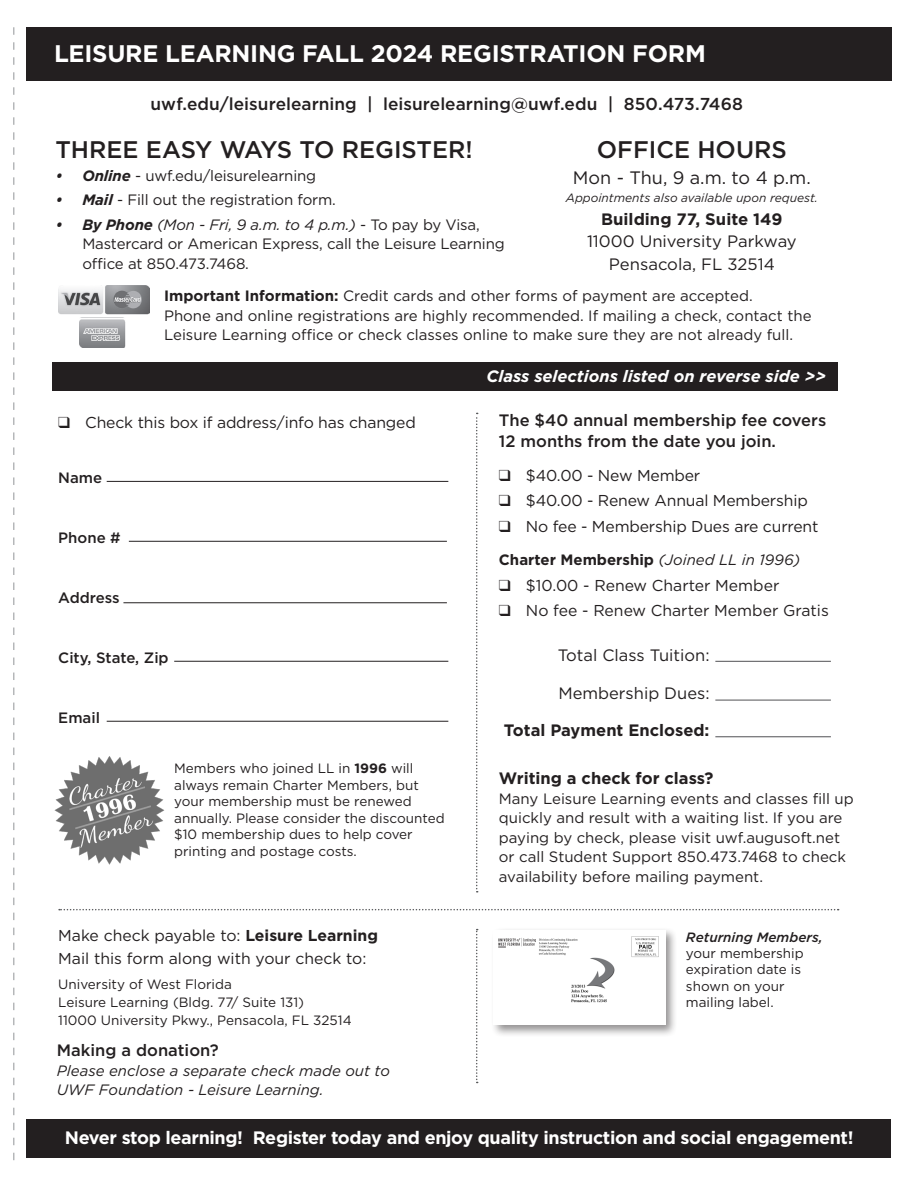
<style>
.page{position:relative;width:918px;height:1188px;background:#fff}
.page>*{position:absolute;margin:0;border:0;box-sizing:border-box;transform-origin:0 0}
.t1{font:700 24px "Gotham";letter-spacing:-.01em;color:#fff}
.t2{font:500 24px "Gotham";color:#231f20}
.t3{font:700 18px "Gotham";letter-spacing:-.02em;color:#fff}
.t4{font:18px "Gotham";color:#231f20}
.t5{font:500 17.25px "Gotham";color:#231f20}
.t6{font:500 16.5px/21px "Gotham";color:#231f20}
.t7{font:16.5px "Gotham";color:#231f20}
.TOC_Category_Header{font:700 16.5px "Gotham";color:#231f20}
.t8{font:italic 700 16.5px "Gotham";color:#fff}
.t9{font:15.75px "Gotham";letter-spacing:-.01em;color:#231f20}
.TOC_Category_Header-2{font:15px/19.5px "Gotham";color:#231f20}
.t10{font:italic 15px/19.5px "Gotham";color:#231f20}
.t11{font:500 15px "Gotham";color:#231f20}
.t12{font:700 15px "Gotham";color:#231f20}
.t13{font:13.5px/16.5px "Gotham";color:#231f20}
.t14{font:italic 12px "Gotham";color:#231f20}
.s1{font-weight:700;font-style:italic}
.s2{font-style:italic}
.s3{font-weight:700}
.s4{font-weight:400;font-style:italic}
.s5{font-weight:500;font-style:italic}
</style>
<div class="page">
<div style="left:27px;top:27px;width:865px;height:54px;background:#231f20"></div>
<svg style="left:13px;top:27px;width:1px;height:1133px"></svg>
<div style="left:27px;top:1119px;width:864px;height:39px;background:#231f20"></div>
<div style="left:52px;top:363px;width:786px;height:28px;background:#231f20"></div>
<img style="left:58px;top:286px;width:91px;height:29px">
<img style="left:80px;top:319px;width:46px;height:29px">
<svg style="left:476px;top:413px;width:2px;height:479px"></svg>
<div style="left:491px;top:928px;width:187px;height:109px;background:#231f20;opacity:.49"></div>
<img style="left:494px;top:930px;width:171px;height:95px">
<img style="left:54px;top:756px;width:111px;height:109px">
<svg style="left:59px;top:909px;width:780px;height:1px"></svg>
<svg style="left:476px;top:929px;width:2px;height:154px"></svg>
<hr style="left:107px;top:481px;width:341px;height:1px;background:#231f20">
<hr style="left:129px;top:541px;width:318px;height:1px;background:#231f20">
<hr style="left:123px;top:602px;width:324px;height:1px;background:#231f20">
<hr style="left:174px;top:661px;width:274px;height:1px;background:#231f20">
<hr style="left:107px;top:721px;width:341px;height:1px;background:#231f20">
<hr style="left:715px;top:661px;width:116px;height:1px;background:#636366">
<hr style="left:715px;top:700px;width:116px;height:1px;background:#636366">
<hr style="left:715px;top:736px;width:116px;height:1px;background:#636366">
<p class="t1" style="left:54px;top:38px;width:653px">LEISURE LEARNING FALL 2024 REGISTRATION FORM</p>
<p class="t5" style="left:151px;top:93px;width:594px">uwf.edu/leisurelearning | leisurelearning@uwf.edu | 850.473.7468</p>
<p class="t2" style="left:55px;top:134px;width:419px">THREE EASY WAYS TO REGISTER!</p>
<p class="TOC_Category_Header-2" style="left:55px;top:166px;width:262px"><span class="s1">• Online</span> - uwf.edu/leisurelearning</p>
<p class="TOC_Category_Header-2" style="left:55px;top:190px;width:282px"><span class="s1">• Mail</span> - Fill out the registration form.</p>
<p class="TOC_Category_Header-2" style="left:82px;top:214px;width:424px;text-indent:-27px"><span class="s1">• By Phone</span> <span class="s2">(Mon - Fri, 9 a.m. to 4 p.m.)</span> - To pay by Visa,<br>Mastercard or American Express, call the Leisure Learning office at 850.473.7468.</p>
<p class="t2" style="left:597px;top:134px;width:192px">OFFICE HOURS</p>
<p class="t4" style="left:573px;top:166px;width:239px">Mon - Thu, 9 a.m. to 4 p.m.</p>
<p class="t14" style="left:566px;top:190px;width:254px">Appointments also available upon request.</p>
<p class="TOC_Category_Header" style="left:601px;top:208px;width:183px">Building 77, Suite 149</p>
<p class="t7" style="left:587px;top:231px;width:211px">11000 University Parkway</p>
<p class="t7" style="left:609px;top:253px;width:168px">Pensacola, FL 32514</p>
<p class="TOC_Category_Header-2" style="left:164px;top:286px;width:649px"><span class="s3">Important Information:</span> Credit cards and other forms of payment are accepted.<br>Phone and online registrations are highly recommended. If mailing a check, contact the<br>Leisure Learning office or check classes online to make sure they are not already full.</p>
<p class="t9" style="left:58px;top:413px;width:359px">❑ Check this box if address/info has changed</p>
<p class="t11" style="left:58px;top:468px;width:45px">Name</p>
<p class="t11" style="left:58px;top:528px;width:64px">Phone #</p>
<p class="t11" style="left:58px;top:588px;width:63px">Address</p>
<p class="t11" style="left:58px;top:648px;width:112px">City, State, Zip</p>
<p class="t11" style="left:58px;top:708px;width:43px">Email</p>
<p class="t13" style="left:174px;top:760px;width:272px">Members who joined LL in <span class="s3">1996</span> will always remain Charter Members, but your membership must be renewed annually. Please consider the discounted $10 membership dues to help cover printing and postage costs.</p>
<p class="t9" style="left:58px;top:926px;width:321px">Make check payable to: <span class="s3">Leisure Learning</span></p>
<p class="t9" style="left:58px;top:949px;width:310px">Mail this form along with your check to:</p>
<p class="t13" style="left:58px;top:976px;width:175px">University of West Florida</p>
<p class="t13" style="left:58px;top:994px;width:247px">Leisure Learning (Bldg. 77/ Suite 131)</p>
<p class="t13" style="left:58px;top:1012px;width:295px">11000 University Pkwy., Pensacola, FL 32514</p>
<p class="t6" style="left:57px;top:1040px;width:163px">Making a donation?</p>
<p class="t10" style="left:57px;top:1061px;width:335px">Please enclose a separate check made out to<br>UWF Foundation - Leisure Learning.</p>
<p class="t8" style="left:486px;top:365px;width:341px">Class selections listed on reverse side &gt;&gt;</p>
<p class="t6" style="left:499px;top:409px;width:329px">The $40 annual membership fee covers<br>12 months from the date you join.</p>
<p class="t9" style="left:499px;top:465px;width:203px">❑ $40.00 - New Member</p>
<p class="t9" style="left:499px;top:491px;width:310px">❑ $40.00 - Renew Annual Membership</p>
<p class="t9" style="left:499px;top:516px;width:321px">❑ No fee - Membership Dues are current</p>
<p class="t12" style="left:499px;top:550px;width:303px">Charter Membership <span class="s4">(Joined LL in 1996)</span></p>
<p class="t9" style="left:499px;top:575px;width:282px">❑ $10.00 - Renew Charter Member</p>
<p class="t9" style="left:499px;top:601px;width:331px">❑ No fee - Renew Charter Member Gratis</p>
<p class="t7" style="left:558px;top:645px;width:153px">Total Class Tuition:</p>
<p class="t7" style="left:558px;top:682px;width:153px">Membership Dues:</p>
<p class="TOC_Category_Header" style="left:504px;top:719px;width:207px">Total Payment Enclosed:</p>
<p class="TOC_Category_Header" style="left:499px;top:767px;width:216px">Writing a check for class?</p>
<p class="TOC_Category_Header-2" style="left:499px;top:788px;width:356px">Many Leisure Learning events and classes fill up quickly and result with a waiting list. If you are paying by check, please visit uwf.augusoft.net or call Student Support 850.473.7468 to check availability before mailing payment.</p>
<p class="t13" style="left:686px;top:929px;width:138px"><span class="s5">Returning Members, </span>your membership expiration date is shown on your mailing label.</p>
<p class="t3" style="left:65px;top:1126px;width:790px">Never stop learning! Register today and enjoy quality instruction and social engagement!</p>
</div>
